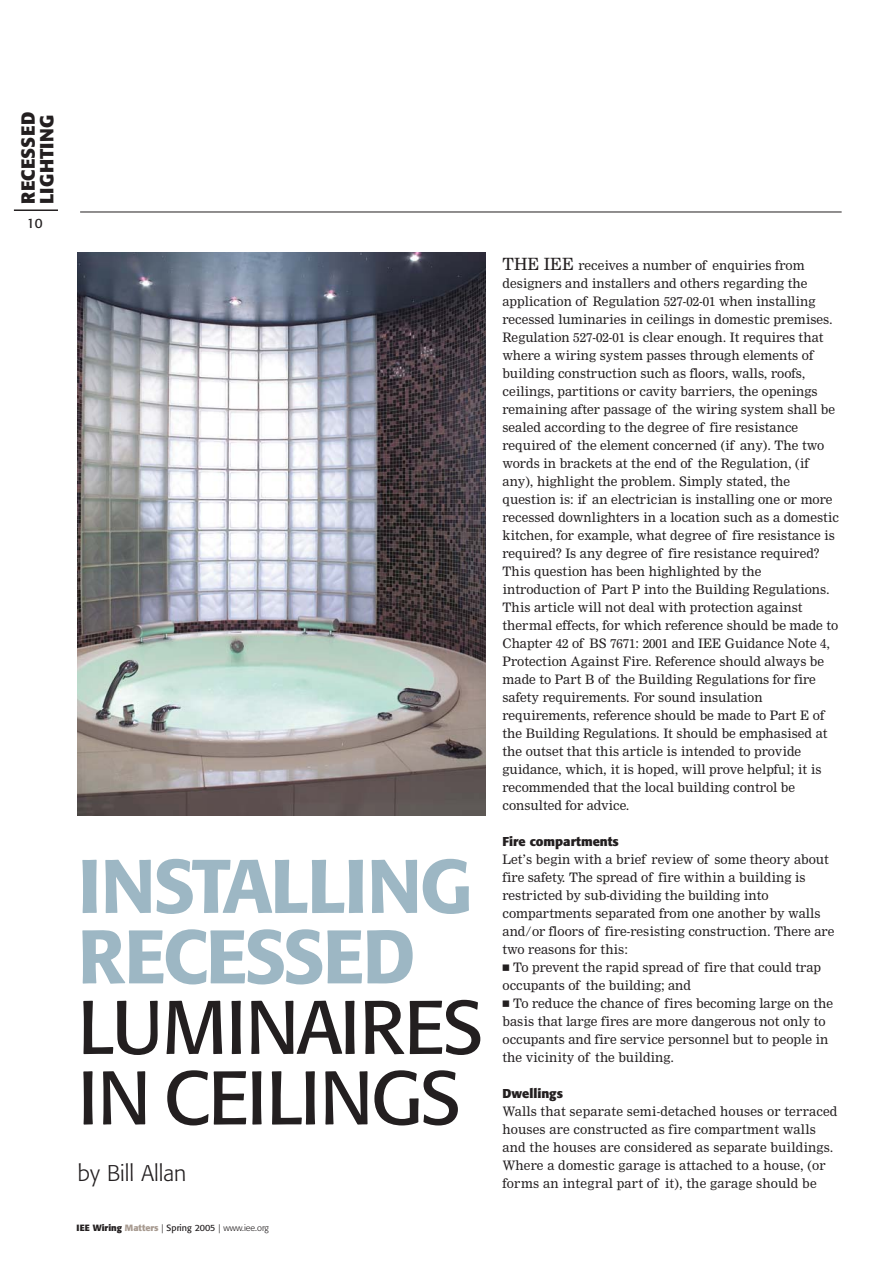
<style>
.page{position:relative;width:893px;height:1263px;background:#fff}
.page>*{position:absolute;margin:0;border:0;box-sizing:border-box;transform-origin:0 0}
.t1{font:75px/70.5px "Formata";letter-spacing:-.03em;color:#231f20}
.t2{font:500 75px/70.5px "Formata";letter-spacing:-.03em;color:#9db7c4}
.t3{font:300 22.5px "Formata";color:#231f20}
.t4{font:700 18.75px/18.8px "Formata";letter-spacing:.02em;color:#231f20}
.t5{font:13.5px "Formata";color:#231f20}
.t6{font:12.75px/18px "Nimrod";color:#231f20}
.t7{font:700 12.75px "Formata";color:#231f20}
.t8{font:300 9px "Formata";color:#231f20}
.s1{font-weight:700}
.s2{font-weight:700;color:#a89b91}
.s3{font-weight:400}
.s4{font-size:16.5px}
</style>
<div class="page">
<hr style="left:14px;top:209px;width:44px;height:2px;background:#231f20">
<hr style="left:80px;top:212px;width:761px;height:1px;background:#231f20">
<img style="left:78px;top:252px;width:407px;height:564px">
<h3 class="t4" style="left:20px;top:204px;width:93px;rotate:-90deg">RECESSED<br>LIGHTING</h3>
<p class="t5" style="left:27px;top:218px;width:17px">10</p>
<h1 class="t2" style="left:78px;top:857px;width:396px">INSTALLING<br>RECESSED</h1>
<h1 class="t1" style="left:78px;top:998px;width:407px">LUMINAIRES<br>IN CEILINGS</h1>
<h2 class="t3" style="left:78px;top:1163px;width:110px">by Bill Allan</h2>
<p class="t8" style="left:76px;top:1224px;width:194px"><span class="s1">IEE Wiring</span> <span class="s2">Matters</span> | <span class="s3">Spring 2005</span> | www.iee.org</p>
<p class="t6" style="left:502px;top:258px;width:338px"><span class="s4">THE IEE</span> receives a number of enquiries from designers and installers and others regarding the application of Regulation 527-02-01 when installing recessed luminaries in ceilings in domestic premises.<br>Regulation 527-02-01 is clear enough. It requires that where a wiring system passes through elements of building construction such as floors, walls, roofs, ceilings, partitions or cavity barriers, the openings remaining after passage of the wiring system shall be sealed according to the degree of fire resistance required of the element concerned (if any). The two words in brackets at the end of the Regulation, (if any), highlight the problem. Simply stated, the question is: if an electrician is installing one or more recessed downlighters in a location such as a domestic kitchen, for example, what degree of fire resistance is required? Is any degree of fire resistance required?<br>This question has been highlighted by the introduction of Part P into the Building Regulations.<br>This article will not deal with protection against thermal effects, for which reference should be made to Chapter 42 of BS 7671: 2001 and IEE Guidance Note 4, Protection Against Fire. Reference should always be made to Part B of the Building Regulations for fire safety requirements. For sound insulation requirements, reference should be made to Part E of the Building Regulations. It should be emphasised at the outset that this article is intended to provide guidance, which, it is hoped, will prove helpful; it is recommended that the local building control be consulted for advice.</p>
<p class="t7" style="left:502px;top:836px;width:118px">Fire compartments</p>
<p class="t6" style="left:502px;top:852px;width:333px">Let’s begin with a brief review of some theory about fire safety. The spread of fire within a building is restricted by sub-dividing the building into compartments separated from one another by walls and/or floors of fire-resisting construction. There are two reasons for this:</p>
<p class="t6" style="left:502px;top:960px;width:320px;text-indent:11px">To prevent the rapid spread of fire that could trap occupants of the building; and</p>
<p class="t6" style="left:502px;top:996px;width:332px;text-indent:11px">To reduce the chance of fires becoming large on the basis that large fires are more dangerous not only to occupants and fire service personnel but to people in the vicinity of the building.</p>
<p class="t7" style="left:502px;top:1088px;width:62px">Dwellings</p>
<p class="t6" style="left:502px;top:1104px;width:336px">Walls that separate semi-detached houses or terraced houses are constructed as fire compartment walls and the houses are considered as separate buildings.<br>Where a domestic garage is attached to a house, (or forms an integral part of it), the garage should be</p>
</div>
